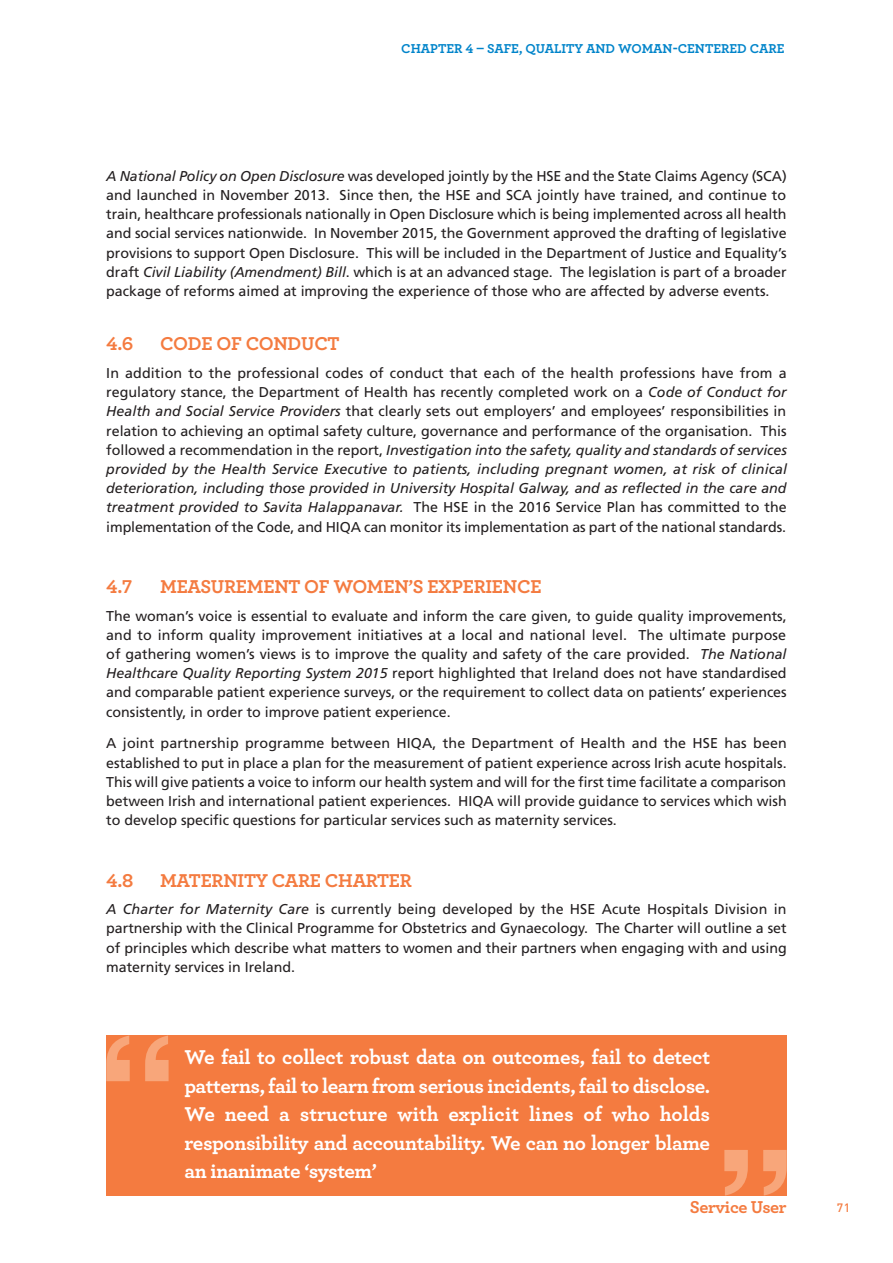
<style>
.page{position:relative;width:893px;height:1263px;background:#fff}
.page>*{position:absolute;margin:0;border:0;box-sizing:border-box;transform-origin:0 0}
.Large_quote{font:700 21px/28.5px "Archer";letter-spacing:-.02em;color:#fff;text-align:justify}
.Header_1_1{font:700 19.5px "Archer";letter-spacing:-.015em;color:#f47b40}
.Large_quote-2{font:700 18px "Archer";letter-spacing:-.02em;color:#f47b40}
.Body_Text{font:14.25px/19.2px "Frutiger";letter-spacing:-.005em;color:#231f20;text-align:justify}
.t1{font:700 13.5px "Archer";color:#0084ca}
.t2{font:500 12px "DIN";color:#f47b40}
.s1{font-style:italic}
</style>
<div class="page">
<div style="left:106px;top:1035px;width:681px;height:160px;background:#f47b40"></div>
<svg style="left:106px;top:1035px;width:63px;height:46px"></svg>
<svg style="left:724px;top:1150px;width:63px;height:45px"></svg>
<p class="t1" style="left:401px;top:38px;width:385px">CHAPTER 4 – SAFE, QUALITY AND WOMAN-CENTERED CARE</p>
<p class="Body_Text" style="left:106px;top:166px;width:682px"><span class="s1">A National Policy on Open Disclosure</span> was developed jointly by the HSE and the State Claims Agency (SCA) and launched in November 2013. Since then, the HSE and SCA jointly have trained, and continue to train, healthcare professionals nationally in Open Disclosure which is being implemented across all health and social services nationwide. In November 2015, the Government approved the drafting of legislative provisions to support Open Disclosure. This will be included in the Department of Justice and Equality’s draft <span class="s1">Civil Liability (Amendment) Bill</span>. which is at an advanced stage. The legislation is part of a broader package of reforms aimed at improving the experience of those who are affected by adverse events.</p>
<p class="Header_1_1" style="left:106px;top:328px;width:28px">4.6</p>
<p class="Header_1_1" style="left:160px;top:328px;width:181px">CODE OF CONDUCT</p>
<p class="Body_Text" style="left:106px;top:363px;width:682px">In addition to the professional codes of conduct that each of the health professions have from a regulatory stance, the Department of Health has recently completed work on a <span class="s1">Code of Conduct for Health and Social Service Providers</span> that clearly sets out employers’ and employees’ responsibilities in relation to achieving an optimal safety culture, governance and performance of the organisation. This followed a recommendation in the report, <span class="s1">Investigation into the safety, quality and standards of services provided by the Health Service Executive to patients, including pregnant women, at risk of clinical deterioration, including those provided in University Hospital Galway, and as reflected in the care and treatment provided to Savita Halappanavar.</span> The HSE in the 2016 Service Plan has committed to the implementation of the Code, and HIQA can monitor its implementation as part of the national standards.</p>
<p class="Header_1_1" style="left:106px;top:571px;width:27px">4.7</p>
<p class="Header_1_1" style="left:160px;top:571px;width:383px">MEASUREMENT OF WOMEN’S EXPERIENCE</p>
<p class="Body_Text" style="left:106px;top:606px;width:682px">The woman’s voice is essential to evaluate and inform the care given, to guide quality improvements, and to inform quality improvement initiatives at a local and national level. The ultimate purpose of gathering women’s views is to improve the quality and safety of the care provided. <span class="s1">The National Healthcare Quality Reporting System 2015</span> report highlighted that Ireland does not have standardised and comparable patient experience surveys, or the requirement to collect data on patients’ experiences consistently, in order to improve patient experience.</p>
<p class="Body_Text" style="left:106px;top:734px;width:682px">A joint partnership programme between HIQA, the Department of Health and the HSE has been established to put in place a plan for the measurement of patient experience across Irish acute hospitals.<br>This will give patients a voice to inform our health system and will for the first time facilitate a comparison between Irish and international patient experiences. HIQA will provide guidance to services which wish to develop specific questions for particular services such as maternity services.</p>
<p class="Header_1_1" style="left:106px;top:865px;width:29px">4.8</p>
<p class="Header_1_1" style="left:160px;top:865px;width:253px">MATERNITY CARE CHARTER</p>
<p class="Body_Text" style="left:106px;top:900px;width:682px"><span class="s1">A Charter for Maternity Care</span> is currently being developed by the HSE Acute Hospitals Division in partnership with the Clinical Programme for Obstetrics and Gynaecology. The Charter will outline a set of principles which describe what matters to women and their partners when engaging with and using maternity services in Ireland.</p>
<p class="Large_quote" style="left:184px;top:1042px;width:527px">We fail to collect robust data on outcomes, fail to detect patterns, fail to learn from serious incidents, fail to disclose.<br>We need a structure with explicit lines of who holds responsibility and accountability. We can no longer blame an inanimate ‘system’</p>
<p class="Large_quote-2" style="left:690px;top:1192px;width:98px">Service User</p>
<p class="t2" style="left:837px;top:1200px;width:15px">71</p>
</div>
